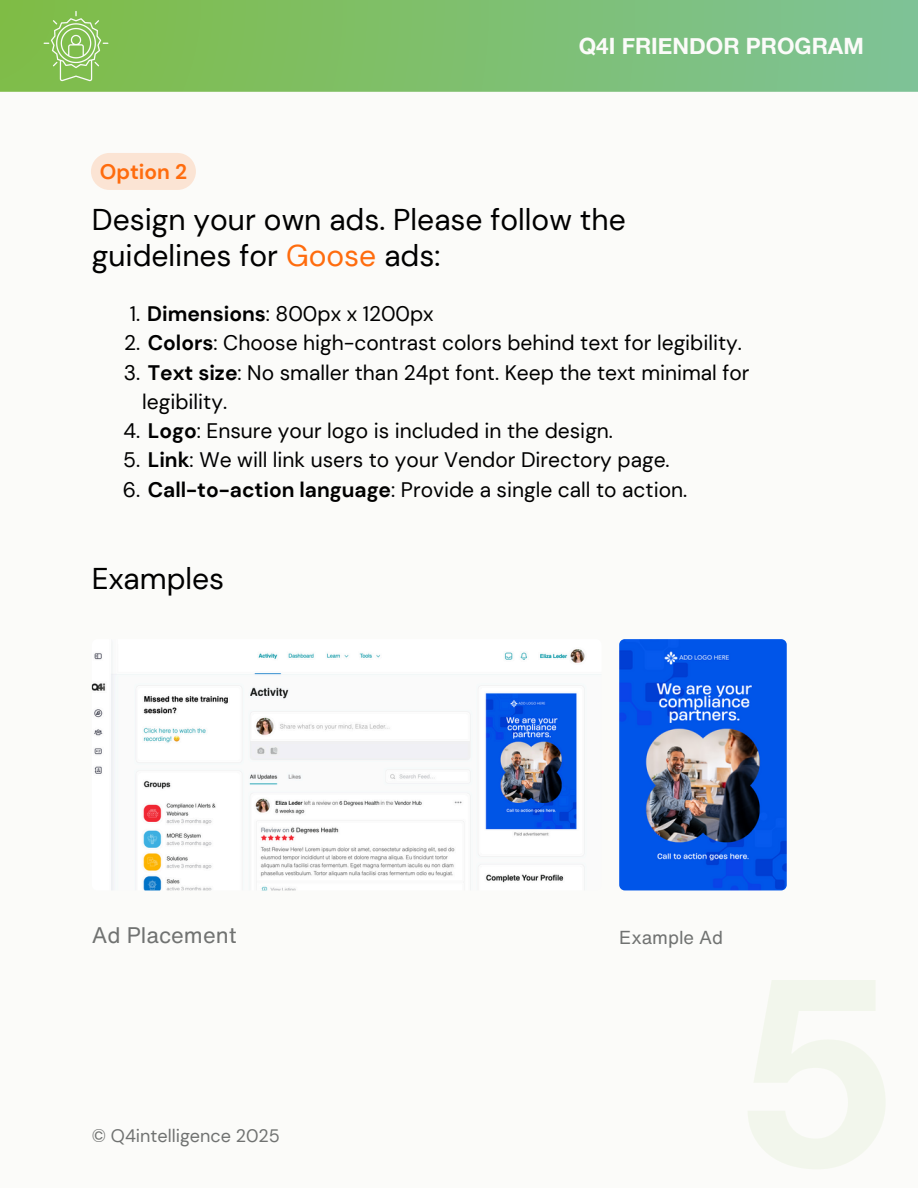
<style>
.page{position:relative;width:918px;height:1188px;background:#fbfbf9}
.page>*{position:absolute;margin:0;border:0;box-sizing:border-box;transform-origin:0 0}
.t1{font:30px/36px "DM Sans";color:#000}
.t2{font:700 22.5px "Helvetica Neue";color:#fbfbf9}
.t3{font:21.9px "Helvetica Now Text";color:#707271}
.t4{font:21px/29.2px "DM Sans";color:#000}
.t5{font:700 21px "DM Sans";color:#ff6c0e}
.t6{font:18.3px "Helvetica Now Text";color:#707271}
.t7{font:18px "DM Sans";color:#707271}
.s1{color:#ff6c0e}
.s2{font-weight:700}
</style>
<div class="page">
<svg style="left:0;top:0;width:918px;height:92px;background:#7ebf71"></svg>
<img style="left:619px;top:639px;width:168px;height:251px;border-radius:6px">
<img style="left:92px;top:639px;width:509px;height:251px;border-radius:6px">
<img style="left:41px;top:0;width:70px;height:92px">
<svg style="left:91px;top:153px;width:105px;height:37px;background:#fbe5d6"></svg>
<h4 class="t5" style="left:100px;top:158px;width:89px">Option 2</h4>
<p class="t2" style="left:579px;top:32px;width:286px">Q4I FRIENDOR PROGRAM</p>
<p class="t1" style="left:92px;top:202px;width:535px">Design your own ads. Please follow the guidelines for <span class="s1">Goose</span> ads:</p>
<h3 class="t4" style="left:130px;top:299px;width:306px">1. <span class="s2">Dimensions</span>: 800px x 1200px</h3>
<h1 class="t4" style="left:124px;top:329px;width:620px">2. <span class="s2">Colors</span>: Choose high-contrast colors behind text for legibility.</h1>
<p class="t4" style="left:142px;top:358px;width:609px;text-indent:-19px">3. <span class="s2">Text size</span>: No smaller than 24pt font. Keep the text minimal for legibility.</p>
<p class="t4" style="left:123px;top:416px;width:491px">4. <span class="s2">Logo</span>: Ensure your logo is included in the design.</p>
<p class="t4" style="left:123px;top:446px;width:548px">5. <span class="s2">Link</span>: We will link users to your Vendor Directory page.</p>
<p class="t4" style="left:123px;top:475px;width:566px">6. <span class="s2">Call-to-action language</span>: Provide a single call to action.</p>
<p class="t1" style="left:92px;top:561px;width:134px">Examples</p>
<h2 class="t3" style="left:92px;top:919px;width:146px">Ad Placement</h2>
<p class="t6" style="left:619px;top:924px;width:106px">Example Ad</p>
<h1 class="t7" style="left:92px;top:1124px;width:190px">© Q4intelligence 2025</h1>
</div>
